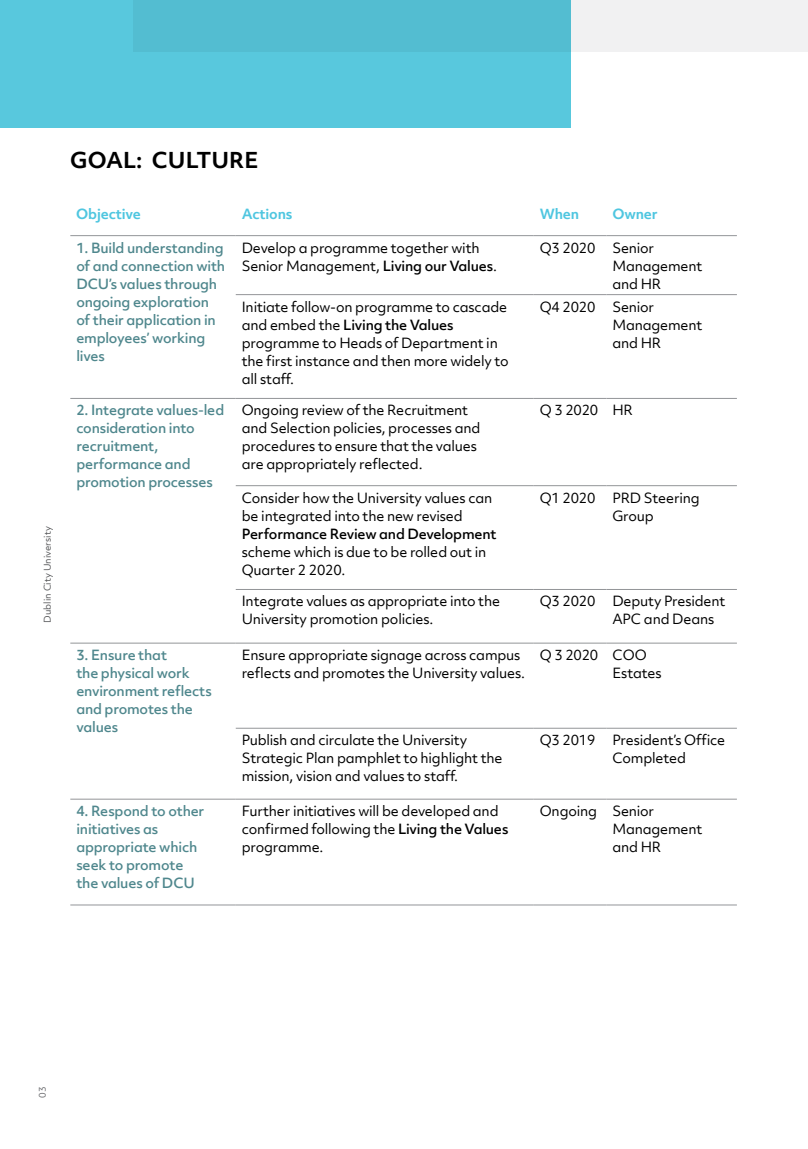
<style>
.page{position:relative;width:808px;height:1149px;background:#fff}
.page>*{position:absolute;margin:0;border:0;box-sizing:border-box;transform-origin:0 0}
.t1{font:700 21px "Objektiv Mk 2";color:#000}
.t2{font:13.5px/18px "Objektiv Mk 2";letter-spacing:-.015em;color:#000}
.t3{font:500 13.5px/18px "Objektiv Mk 2";letter-spacing:-.015em;color:#4f878d}
.t4{font:500 13.5px "Objektiv Mk 2";letter-spacing:-.015em;color:#000}
.t5{font:700 13.5px "Objektiv Mk 2";letter-spacing:-.015em;color:#4fc6e0}
.t6{font:9px "Objektiv Mk 2";color:#58595b}
.t7{font:9px "Objektiv Mk 2";color:#6d6e71}
.s1{font-weight:500}
</style>
<div class="page">
<div style="left:133px;top:0;width:675px;height:52px;background:#f1f1f2"></div>
<div style="left:0;top:0;width:571px;height:128px;background:#58c8dd"></div>
<hr style="left:70px;top:235px;width:166px;height:1px;background:#939598">
<hr style="left:236px;top:235px;width:298px;height:1px;background:#939598">
<hr style="left:534px;top:235px;width:72px;height:1px;background:#939598">
<hr style="left:606px;top:235px;width:131px;height:1px;background:#939598">
<hr style="left:236px;top:294px;width:298px;height:1px;background:#939598">
<hr style="left:534px;top:294px;width:72px;height:1px;background:#939598">
<hr style="left:606px;top:294px;width:131px;height:1px;background:#939598">
<hr style="left:70px;top:398px;width:166px;height:1px;background:#939598">
<hr style="left:236px;top:398px;width:298px;height:1px;background:#939598">
<hr style="left:534px;top:398px;width:72px;height:1px;background:#939598">
<hr style="left:606px;top:398px;width:131px;height:1px;background:#939598">
<hr style="left:236px;top:485px;width:298px;height:1px;background:#939598">
<hr style="left:534px;top:485px;width:72px;height:1px;background:#939598">
<hr style="left:606px;top:485px;width:131px;height:1px;background:#939598">
<hr style="left:236px;top:589px;width:298px;height:1px;background:#939598">
<hr style="left:534px;top:589px;width:72px;height:1px;background:#939598">
<hr style="left:606px;top:589px;width:131px;height:1px;background:#939598">
<hr style="left:70px;top:642px;width:166px;height:1px;background:#939598">
<hr style="left:236px;top:642px;width:298px;height:1px;background:#939598">
<hr style="left:534px;top:642px;width:72px;height:1px;background:#939598">
<hr style="left:606px;top:642px;width:131px;height:1px;background:#939598">
<hr style="left:236px;top:727px;width:298px;height:1px;background:#939598">
<hr style="left:534px;top:727px;width:72px;height:1px;background:#939598">
<hr style="left:606px;top:727px;width:131px;height:1px;background:#939598">
<hr style="left:70px;top:798px;width:166px;height:1px;background:#939598">
<hr style="left:236px;top:798px;width:298px;height:1px;background:#939598">
<hr style="left:534px;top:798px;width:72px;height:1px;background:#939598">
<hr style="left:606px;top:798px;width:131px;height:1px;background:#939598">
<hr style="left:70px;top:904px;width:166px;height:1px;background:#939598">
<hr style="left:236px;top:904px;width:298px;height:1px;background:#939598">
<hr style="left:534px;top:904px;width:72px;height:1px;background:#939598">
<hr style="left:606px;top:904px;width:131px;height:1px;background:#939598">
<p class="t6" style="left:41px;top:622px;width:98px;rotate:-90deg">Dublin City University</p>
<h1 class="t1" style="left:70px;top:146px;width:190px">GOAL: CULTURE</h1>
<p class="t5" style="left:76px;top:204px;width:66px">Objective</p>
<p class="t5" style="left:242px;top:204px;width:52px">Actions</p>
<p class="t5" style="left:540px;top:204px;width:41px">When</p>
<p class="t5" style="left:612px;top:204px;width:47px">Owner</p>
<p class="t3" style="left:76px;top:238px;width:150px">1. Build understanding of and connection with<br>DCU’s values through ongoing exploration of their application in employees’ working lives</p>
<p class="t2" style="left:242px;top:238px;width:257px">Develop a programme together with<br>Senior Management, <span class="s1">Living our Values</span>.</p>
<p class="t2" style="left:540px;top:238px;width:57px">Q3 2020</p>
<p class="t2" style="left:612px;top:238px;width:91px">Senior<br>Management and HR</p>
<p class="t2" style="left:242px;top:297px;width:269px">Initiate follow-on programme to cascade and embed the <span class="s1">Living the Values </span>programme to Heads of Department in the first instance and then more widely to all staff.</p>
<p class="t2" style="left:540px;top:297px;width:57px">Q4 2020</p>
<p class="t2" style="left:612px;top:297px;width:91px">Senior<br>Management and HR</p>
<p class="t3" style="left:76px;top:401px;width:149px">2. Integrate values-led consideration into recruitment, performance and promotion processes</p>
<p class="t2" style="left:242px;top:401px;width:240px">Ongoing review of the Recruitment and Selection policies, processes and procedures to ensure that the values are appropriately reflected.</p>
<p class="t2" style="left:540px;top:401px;width:95px">Q 3 2020 HR</p>
<p class="t2" style="left:242px;top:488px;width:252px">Consider how the University values can be integrated into the new revised</p>
<p class="t4" style="left:242px;top:524px;width:256px">Performance Review and Development</p>
<p class="t2" style="left:242px;top:542px;width:246px">scheme which is due to be rolled out in<br>Quarter 2 2020.</p>
<p class="t2" style="left:540px;top:488px;width:57px">Q1 2020</p>
<p class="t2" style="left:612px;top:488px;width:89px">PRD Steering<br>Group</p>
<p class="t2" style="left:242px;top:592px;width:260px">Integrate values as appropriate into the<br>University promotion policies.</p>
<p class="t2" style="left:540px;top:592px;width:57px">Q3 2020</p>
<p class="t2" style="left:612px;top:592px;width:114px">Deputy President<br>APC and Deans</p>
<p class="t3" style="left:76px;top:645px;width:137px">3. Ensure that<br>the physical work environment reflects and promotes the values</p>
<p class="t2" style="left:242px;top:645px;width:285px">Ensure appropriate signage across campus reflects and promotes the University values.</p>
<p class="t2" style="left:612px;top:645px;width:51px;text-indent:-73px">Q 3 2020 COO<br>Estates</p>
<p class="t2" style="left:242px;top:730px;width:262px">Publish and circulate the University<br>Strategic Plan pamphlet to highlight the mission, vision and values to staff.</p>
<p class="t2" style="left:540px;top:730px;width:57px">Q3 2019</p>
<p class="t2" style="left:612px;top:730px;width:114px">President’s Office<br>Completed</p>
<p class="t3" style="left:76px;top:801px;width:130px">4. Respond to other initiatives as appropriate which seek to promote the values of DCU</p>
<p class="t2" style="left:242px;top:801px;width:268px">Further initiatives will be developed and confirmed following the <span class="s1">Living the Values </span>programme.</p>
<p class="t2" style="left:612px;top:801px;width:91px;text-indent:-73px">Ongoing Senior<br>Management and HR</p>
<p class="t7" style="left:36px;top:1097px;width:13px;rotate:-90deg">03</p>
</div>
